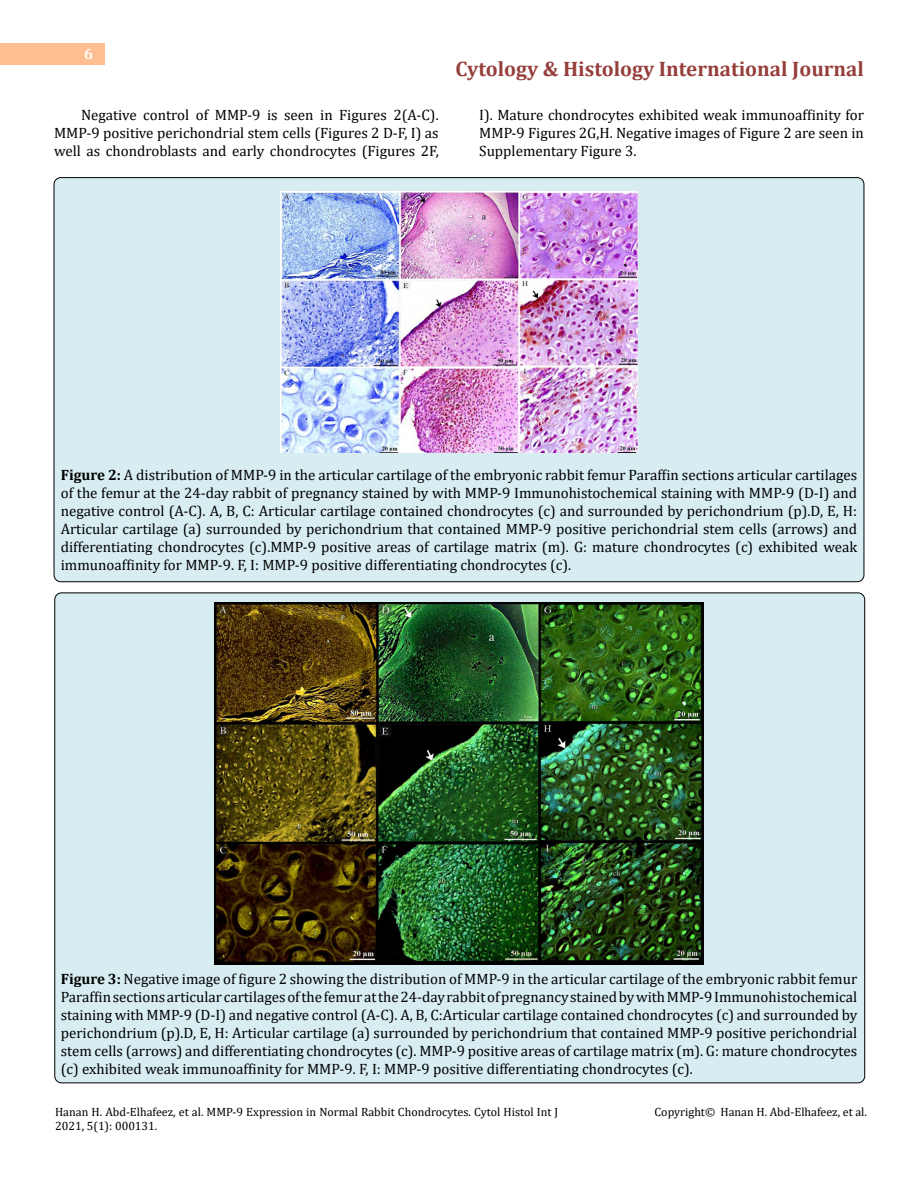
<style>
.page{position:relative;width:918px;height:1188px;background:#fff}
.page>*{position:absolute;margin:0;border:0;box-sizing:border-box;transform-origin:0 0}
.t1{font:700 21px "Cambria";color:#953f3c}
.t2{font:15px/18px "Cambria";color:#000;text-align:justify}
.t3{font:700 15px "Cambria";color:#fff}
.t4{font:12px/14.4px "Cambria";color:#000}
.s1{font-weight:700}
</style>
<div class="page">
<div style="left:0;top:43px;width:105px;height:21px;background:#ffbf91"></div>
<div style="left:55px;top:593px;width:810px;height:490px;background:#d8edf2;border-radius:7px"></div>
<div style="left:54px;top:178px;width:810px;height:404px;background:#d8edf2;border-radius:7px"></div>
<img style="left:281px;top:192px;width:356px;height:261px">
<img style="left:215px;top:603px;width:488px;height:361px">
<p class="t3" style="left:84px;top:44px;width:10px">6</p>
<h1 class="t1" style="left:456px;top:54px;width:410px">Cytology &amp; Histology International Journal</h1>
<p class="t2" style="left:54px;top:105px;width:386px;text-indent:27px">Negative control of MMP-9 is seen in Figures 2(A-C).<br>MMP-9 positive perichondrial stem cells (Figures 2 D-F, I) as well as chondroblasts and early chondrocytes (Figures 2F,</p>
<p class="t2" style="left:479px;top:105px;width:386px">I). Mature chondrocytes exhibited weak immunoaffinity for MMP-9 Figures 2G,H. Negative images of Figure 2 are seen in Supplementary Figure 3.</p>
<p class="t2" style="left:61px;top:465px;width:798px"><span class="s1">Figure 2:</span> A distribution of MMP-9 in the articular cartilage of the embryonic rabbit femur Paraffin sections articular cartilages of the femur at the 24-day rabbit of pregnancy stained by with MMP-9 Immunohistochemical staining with MMP-9 (D-I) and negative control (A-C). A, B, C: Articular cartilage contained chondrocytes (c) and surrounded by perichondrium (p).D, E, H:<br>Articular cartilage (a) surrounded by perichondrium that contained MMP-9 positive perichondrial stem cells (arrows) and differentiating chondrocytes (c).MMP-9 positive areas of cartilage matrix (m). G: mature chondrocytes (c) exhibited weak immunoaffinity for MMP-9. F, I: MMP-9 positive differentiating chondrocytes (c).</p>
<p class="t2" style="left:61px;top:969px;width:798px"><span class="s1">Figure 3:</span> Negative image of figure 2 showing the distribution of MMP-9 in the articular cartilage of the embryonic rabbit femur Paraffin sections articular cartilages of the femur at the 24-day rabbit of pregnancy stained by with MMP-9 Immunohistochemical staining with MMP-9 (D-I) and negative control (A-C). A, B, C:Articular cartilage contained chondrocytes (c) and surrounded by perichondrium (p).D, E, H: Articular cartilage (a) surrounded by perichondrium that contained MMP-9 positive perichondrial stem cells (arrows) and differentiating chondrocytes (c). MMP-9 positive areas of cartilage matrix (m). G: mature chondrocytes (c) exhibited weak immunoaffinity for MMP-9. F, I: MMP-9 positive differentiating chondrocytes (c).</p>
<p class="t4" style="left:55px;top:1105px;width:505px">Hanan H. Abd-Elhafeez, et al. MMP-9 Expression in Normal Rabbit Chondrocytes. Cytol Histol Int J<br>2021, 5(1): 000131.</p>
<p class="t4" style="left:655px;top:1105px;width:214px">Copyright© Hanan H. Abd-Elhafeez, et al.</p>
</div>
